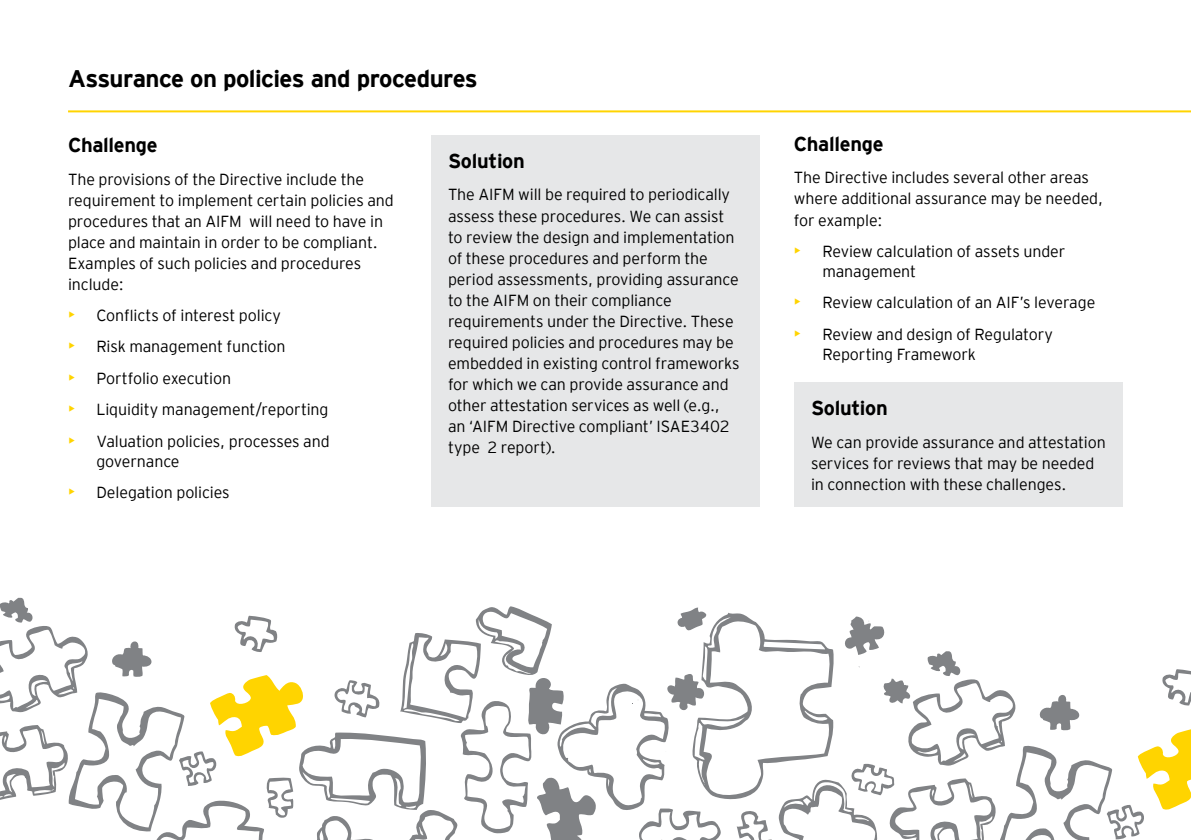
<style>
.page{position:relative;width:1191px;height:840px;background:#fff}
.page>*{position:absolute;margin:0;border:0;box-sizing:border-box;transform-origin:0 0}
.t1{font:700 24px "EY Interstate";letter-spacing:-.025em;color:#000}
.t2{font:700 20px "EY Interstate";letter-spacing:-.015em;color:#000}
.t3{font:300 16px/21px "EY Interstate";letter-spacing:-.01em;color:#000}
.s1{font-size:18px;color:#ffd400}
</style>
<div class="page">
<div style="left:431px;top:135px;width:329px;height:371px;background:#e6e7e8"></div>
<hr style="left:68px;top:110px;width:1123px;height:2px;background:#ffd400">
<div style="left:794px;top:382px;width:329px;height:124px;background:#e6e7e8"></div>
<svg style="left:0;top:597px;width:1191px;height:242px"></svg>
<h1 class="t1" style="left:68px;top:61px;width:411px">Assurance on policies and procedures</h1>
<p class="t2" style="left:68px;top:131px;width:91px">Challenge</p>
<p class="t3" style="left:68px;top:167px;width:327px">The provisions of the Directive include the requirement to implement certain policies and procedures that an AIFM will need to have in place and maintain in order to be compliant.<br>Examples of such policies and procedures include:</p>
<p class="t3" style="left:68px;top:304px;width:214px"><span class="s1">•</span> Conflicts of interest policy</p>
<p class="t3" style="left:68px;top:335px;width:219px"><span class="s1">•</span> Risk management function</p>
<p class="t3" style="left:68px;top:366px;width:165px"><span class="s1">•</span> Portfolio execution</p>
<p class="t3" style="left:68px;top:398px;width:262px"><span class="s1">•</span> Liquidity management/reporting</p>
<p class="t3" style="left:96px;top:429px;width:235px;line-height:20px;text-indent:-28px"><span class="s1">•</span> Valuation policies, processes and governance</p>
<p class="t3" style="left:68px;top:480px;width:163px"><span class="s1">•</span> Delegation policies</p>
<p class="t2" style="left:448px;top:146px;width:78px">Solution</p>
<p class="t3" style="left:448px;top:183px;width:293px">The AIFM will be required to periodically assess these procedures. We can assist to review the design and implementation of these procedures and perform the period assessments, providing assurance to the AIFM on their compliance requirements under the Directive. These required policies and procedures may be embedded in existing control frameworks for which we can provide assurance and other attestation services as well (e.g., an ‘AIFM Directive compliant’ ISAE3402 type 2 report).</p>
<p class="t2" style="left:794px;top:129px;width:91px">Challenge</p>
<p class="t3" style="left:794px;top:166px;width:310px">The Directive includes several other areas where additional assurance may be needed, for example:</p>
<p class="t3" style="left:822px;top:240px;width:244px;line-height:20px;text-indent:-28px"><span class="s1">•</span> Review calculation of assets under management</p>
<p class="t3" style="left:794px;top:291px;width:303px"><span class="s1">•</span> Review calculation of an AIF’s leverage</p>
<p class="t3" style="left:822px;top:323px;width:232px;line-height:20px;text-indent:-28px"><span class="s1">•</span> Review and design of Regulatory<br>Reporting Framework</p>
<p class="t2" style="left:811px;top:393px;width:78px">Solution</p>
<p class="t3" style="left:811px;top:430px;width:296px">We can provide assurance and attestation services for reviews that may be needed in connection with these challenges.</p>
</div>
